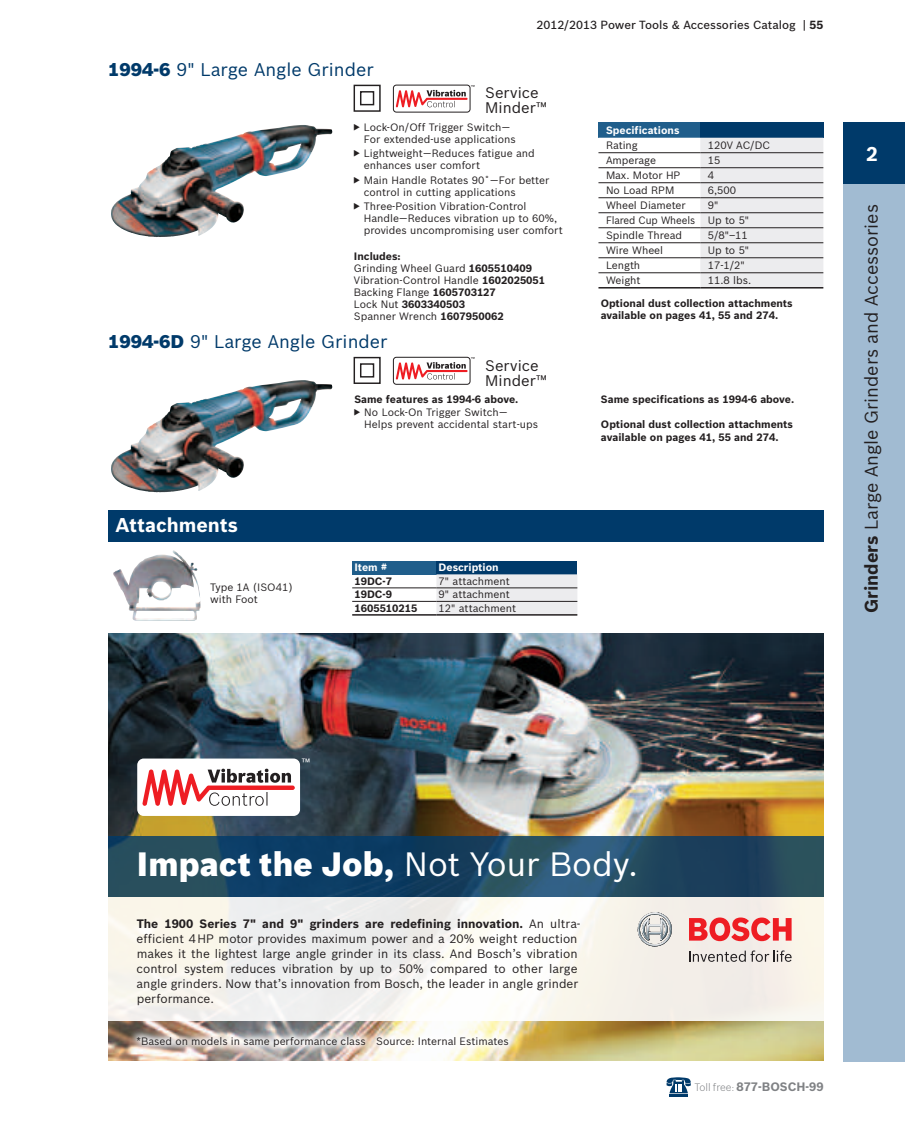
<style>
.page{position:relative;width:905px;height:1121px;background:#fff}
.page>*{position:absolute;margin:0;border:0;box-sizing:border-box;transform-origin:0 0}
.t1{font:900 33px "Bosch Sans";color:#fff}
.t2{font:700 19.5px "Bosch Sans";color:#fff}
.t3{font:18px "Bosch Sans";color:#003a6a}
.t4{font:18px "Bosch Sans";color:#231f20}
.t5{font:15px/15px "Bosch Sans";color:#231f20}
.t6{font:12px/15px "Bosch Sans";color:#231f20}
.t7{font:700 12px "Bosch Sans";color:#808285}
.t8{font:11.85px "Bosch Sans";color:#fff}
.t9{font:500 11.55px "Bosch Sans";color:#231f20}
.t10{font:10.5px/12px "Bosch Sans";color:#231f20}
.t11{font:700 10.5px/12.8px "Bosch Sans";color:#231f20}
.t12{font:700 10.5px "Bosch Sans";color:#fff}
.t13{font:5.55px "Bosch Sans";color:#231f20}
.s1{font-weight:900}
.s2{font-weight:700}
.s3{font-weight:400}
.s4{font-weight:300;font-size:10.5px}
</style>
<div class="page">
<img style="left:108px;top:633px;width:715px;height:427px">
<img style="left:111px;top:125px;width:190px;height:96px">
<img style="left:111px;top:380px;width:190px;height:95px">
<div style="left:393px;top:85px;width:77px;height:27px;border:1px solid #231f20;border-radius:3px"></div>
<svg style="left:396px;top:90px;width:71px;height:17px"></svg>
<div style="left:353px;top:85px;width:27px;height:27px;border:1px solid #231f20"></div>
<div style="left:360px;top:91px;width:14px;height:14px;background:#fff;border:1px solid #231f20"></div>
<div style="left:393px;top:357px;width:77px;height:28px;border:1px solid #231f20;border-radius:3px"></div>
<svg style="left:396px;top:362px;width:71px;height:17px"></svg>
<div style="left:353px;top:357px;width:27px;height:27px;border:1px solid #231f20"></div>
<div style="left:360px;top:363px;width:14px;height:14px;background:#fff;border:1px solid #231f20"></div>
<div style="left:598px;top:123px;width:102px;height:15px;background:#205e8b"></div>
<div style="left:700px;top:123px;width:123px;height:15px;background:#003a6a"></div>
<svg style="left:598px;top:138px;width:225px;height:149px"></svg>
<hr style="left:598px;top:152px;width:102px;height:1px;background:#231f20">
<hr style="left:700px;top:152px;width:123px;height:1px;background:#231f20">
<hr style="left:598px;top:167px;width:102px;height:1px;background:#231f20">
<hr style="left:700px;top:167px;width:123px;height:1px;background:#231f20">
<hr style="left:598px;top:182px;width:102px;height:1px;background:#231f20">
<hr style="left:700px;top:182px;width:123px;height:1px;background:#231f20">
<hr style="left:598px;top:197px;width:102px;height:1px;background:#231f20">
<hr style="left:700px;top:197px;width:123px;height:1px;background:#231f20">
<hr style="left:598px;top:212px;width:102px;height:1px;background:#231f20">
<hr style="left:700px;top:212px;width:123px;height:1px;background:#231f20">
<hr style="left:598px;top:227px;width:102px;height:1px;background:#231f20">
<hr style="left:700px;top:227px;width:123px;height:1px;background:#231f20">
<hr style="left:598px;top:242px;width:102px;height:1px;background:#231f20">
<hr style="left:700px;top:242px;width:123px;height:1px;background:#231f20">
<hr style="left:598px;top:257px;width:102px;height:1px;background:#231f20">
<hr style="left:700px;top:257px;width:123px;height:1px;background:#231f20">
<hr style="left:598px;top:272px;width:102px;height:1px;background:#231f20">
<hr style="left:598px;top:287px;width:102px;height:1px;background:#231f20">
<hr style="left:700px;top:272px;width:123px;height:1px;background:#231f20">
<hr style="left:700px;top:287px;width:123px;height:1px;background:#231f20">
<svg style="left:108px;top:897px;width:715px;height:123px;fill:#f6f2ec"></svg>
<svg style="left:108px;top:836px;width:715px;height:61px;background:#1d4763"></svg>
<img style="left:127px;top:1026px;width:390px;height:30px">
<svg style="left:637px;top:912px;width:35px;height:34px"></svg>
<svg style="left:689px;top:950px;width:102px;height:11px"></svg>
<svg style="left:689px;top:917px;width:102px;height:24px;background:#f07577"></svg>
<div style="left:137px;top:758px;width:163px;height:58px;background:#fff;border-radius:6px"></div>
<svg style="left:142px;top:768px;width:153px;height:38px"></svg>
<img style="left:113px;top:550px;width:87px;height:71px">
<div style="left:352px;top:561px;width:84px;height:13px;background:#205e8b"></div>
<div style="left:436px;top:561px;width:141px;height:13px;background:#003a6a"></div>
<svg style="left:436px;top:574px;width:141px;height:40px;background:#e7e7ea"></svg>
<hr style="left:352px;top:614px;width:84px;height:1px;background:#231f20">
<hr style="left:436px;top:614px;width:141px;height:1px;background:#231f20">
<hr style="left:352px;top:587px;width:84px;height:1px;background:#231f20">
<hr style="left:436px;top:587px;width:141px;height:1px;background:#231f20">
<hr style="left:352px;top:601px;width:84px;height:1px;background:#231f20">
<hr style="left:436px;top:601px;width:141px;height:1px;background:#231f20">
<div style="left:108px;top:510px;width:715px;height:31px;background:#003a6a"></div>
<hr style="left:669px;top:1093px;width:19px;height:3px;background:#003a6a">
<svg style="left:666px;top:1077px;width:24px;height:17px"></svg>
<div style="left:843px;top:132px;width:61px;height:929px;background:#a1bbd2"></div>
<div style="left:843px;top:122px;width:61px;height:62px;background:#003a6a"></div>
<h3 class="t3" style="left:108px;top:56px;width:267px"><span class="s1">1994-6</span> 9" Large Angle Grinder</h3>
<p class="t9" style="left:536px;top:16px;width:288px">2012/2013 Power Tools &amp; Accessories Catalog | <span class="s2">55</span></p>
<p class="t13" style="left:471px;top:83px;width:6px">™</p>
<h3 class="t5" style="left:485px;top:84px;width:63px">Service<br>Minder™</h3>
<p class="t10" style="left:364px;top:121px;width:154px">Lock-On/Off Trigger Switch—<br>For extended-use applications</p>
<p class="t10" style="left:364px;top:147px;width:172px">Lightweight—Reduces fatigue and enhances user comfort</p>
<p class="t10" style="left:364px;top:173px;width:187px">Main Handle Rotates 90˚—For better control in cutting applications</p>
<p class="t10" style="left:364px;top:199px;width:200px">Three-Position Vibration-Control<br>Handle—Reduces vibration up to 60%, provides uncompromising user comfort</p>
<p class="t10" style="left:354px;top:249px;width:193px"><span class="s2">Includes:<br></span>Grinding Wheel Guard <span class="s2">1605510409<br></span>Vibration-Control Handle <span class="s2">1602025051<br></span>Backing Flange <span class="s2">1605703127<br></span>Lock Nut <span class="s2">3603340503<br></span>Spanner Wrench <span class="s2">1607950062</span></p>
<h3 class="t3" style="left:108px;top:328px;width:281px"><span class="s1">1994-6D</span> 9" Large Angle Grinder</h3>
<p class="t13" style="left:471px;top:355px;width:6px">™</p>
<h3 class="t5" style="left:485px;top:356px;width:63px">Service<br>Minder™</h3>
<h2 class="t2" style="left:115px;top:510px;width:124px">Attachments</h2>
<p class="t10" style="left:210px;top:580px;width:84px;line-height:12.6px">Type 1A (ISO41) with Foot</p>
<p class="t11" style="left:354px;top:392px;width:165px">Same features as 1994-6 above.</p>
<p class="t10" style="left:364px;top:405px;width:175px;line-height:12.6px">No Lock-On Trigger Switch—<br>Helps prevent accidental start-ups</p>
<p class="t12" style="left:354px;top:559px;width:34px">Item #</p>
<p class="t12" style="left:438px;top:559px;width:62px">Description</p>
<p class="t11" style="left:354px;top:574px;width:39px">19DC-7</p>
<p class="t10" style="left:438px;top:574px;width:73px">7" attachment</p>
<p class="t11" style="left:354px;top:587px;width:39px">19DC-9</p>
<p class="t10" style="left:438px;top:588px;width:73px">9" attachment</p>
<p class="t11" style="left:354px;top:601px;width:65px">1605510215</p>
<p class="t10" style="left:438px;top:601px;width:79px">12" attachment</p>
<p class="t12" style="left:606px;top:122px;width:75px">Specifications</p>
<p class="t10" style="left:606px;top:138px;width:33px">Rating</p>
<p class="t10" style="left:708px;top:138px;width:64px">120V AC/DC</p>
<p class="t10" style="left:606px;top:153px;width:52px">Amperage</p>
<p class="t10" style="left:708px;top:153px;width:14px">15</p>
<p class="t10" style="left:606px;top:168px;width:76px">Max. Motor HP</p>
<p class="t10" style="left:708px;top:168px;width:8px">4</p>
<p class="t10" style="left:606px;top:183px;width:70px">No Load RPM</p>
<p class="t10" style="left:708px;top:183px;width:30px">6,500</p>
<p class="t10" style="left:606px;top:198px;width:81px">Wheel Diameter</p>
<p class="t10" style="left:606px;top:197px;width:145px;line-height:15px;text-indent:102px">9"<br>Flared Cup Wheels Up to 5"<br>Spindle Thread</p>
<p class="t10" style="left:708px;top:228px;width:41px">5/8"–11</p>
<p class="t10" style="left:606px;top:243px;width:59px">Wire Wheel</p>
<p class="t10" style="left:708px;top:243px;width:43px">Up to 5"</p>
<p class="t10" style="left:606px;top:258px;width:36px">Length</p>
<p class="t10" style="left:708px;top:258px;width:38px">17-1/2"</p>
<p class="t10" style="left:606px;top:273px;width:36px">Weight</p>
<p class="t10" style="left:708px;top:273px;width:45px">11.8 lbs.</p>
<p class="t11" style="left:600px;top:296px;width:193px">Optional dust collection attachments available on pages 41, 55 and 274.</p>
<p class="t11" style="left:601px;top:392px;width:195px">Same specifications as 1994-6 above.</p>
<p class="t11" style="left:601px;top:417px;width:193px">Optional dust collection attachments available on pages 41, 55 and 274.</p>
<h2 class="t2" style="left:866px;top:139px;width:13px">2</h2>
<h3 class="t4" style="left:857px;top:613px;width:411px;rotate:-90deg"><span class="s2">Grinders</span> Large Angle Grinders and Accessories</h3>
<p class="t8" style="left:301px;top:754px;width:10px">™</p>
<h1 class="t1" style="left:136px;top:839px;width:503px">Impact the Job, <span class="s3">Not Your Body.</span></h1>
<p class="t6" style="left:137px;top:915px;width:445px"><span class="s2">The 1900 Series 7" and 9" grinders are redefining innovation.</span> An ultra&shy;efficient 4HP motor provides maximum power and a 20% weight reduction makes it the lightest large angle grinder in its class. And Bosch’s vibration control system reduces vibration by up to 50% compared to other large angle grinders. Now that’s innovation from Bosch, the leader in angle grinder performance.</p>
<p class="t10" style="left:136px;top:1034px;width:373px">*Based on models in same performance class Source: Internal Estimates</p>
<p class="t7" style="left:694px;top:1077px;width:131px"><span class="s4">Toll free:</span> 877-BOSCH-99</p>
</div>
